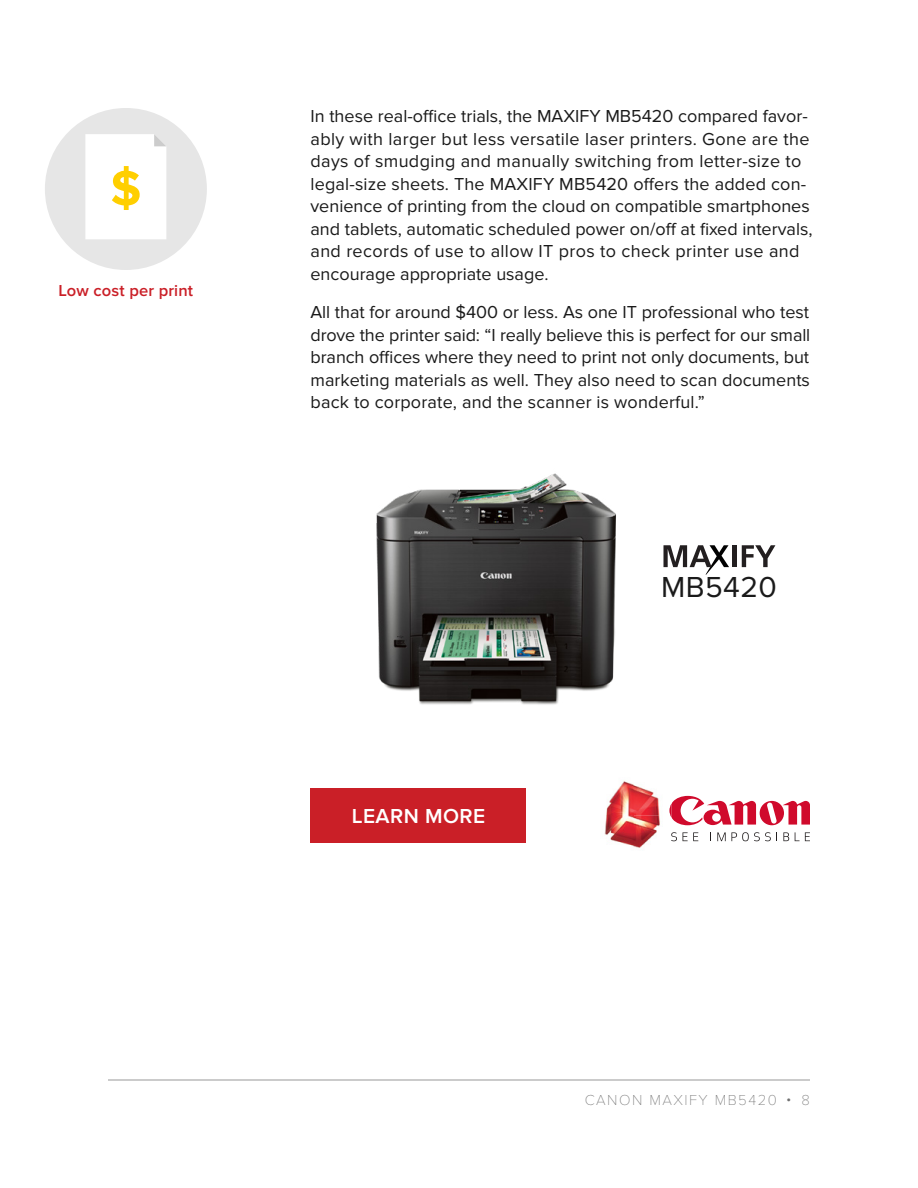
<style>
.page{position:relative;width:918px;height:1188px;background:#fff}
.page>*{position:absolute;margin:0;border:0;box-sizing:border-box;transform-origin:0 0}
.t1{font:700 50.7px "Proxima Nova";color:#ffcf00}
.text_before___125{font:30px "Proxima Nova";letter-spacing:.015em;color:#1a1a1a}
.text_before___125-2{font:600 21px "Proxima Nova";letter-spacing:.02em;color:#fff}
.text_before___15{font:18px/22.5px "Proxima Nova";letter-spacing:.01em;color:#1a1a1a}
.icon_details{font:600 16.5px "Proxima Nova";letter-spacing:.01em;color:#ca1f27}
.text_before___125-3{font:100 15px "Proxima Nova T";letter-spacing:.1em;color:#707070}
</style>
<div class="page">
<hr style="left:108px;top:1080px;width:702px;height:1px;background:#999">
<img style="left:376px;top:473px;width:240px;height:232px">
<svg style="left:742px;top:545px;width:33px;height:22px"></svg>
<div style="left:732px;top:545px;width:5px;height:22px;background:#231f20"></div>
<svg style="left:663px;top:545px;width:66px;height:30px"></svg>
<img style="left:604px;top:781px;width:66px;height:67px">
<svg style="left:670px;top:796px;width:140px;height:29px"></svg>
<svg style="left:671px;top:832px;width:6px;height:9px"></svg>
<svg style="left:683px;top:832px;width:15px;height:9px"></svg>
<svg style="left:717px;top:832px;width:54px;height:9px"></svg>
<svg style="left:783px;top:832px;width:6px;height:9px"></svg>
<svg style="left:795px;top:832px;width:15px;height:9px"></svg>
<div style="left:45px;top:108px;width:162px;height:162px;background:#e6e6e6;border-radius:50%"></div>
<div style="left:85px;top:134px;width:81px;height:105px;background:#fff"></div>
<div style="left:310px;top:788px;width:216px;height:54px;background:#ca1f27"></div>
<h1 class="t1" style="left:110px;top:159px;width:33px">$</h1>
<p class="icon_details" style="left:59px;top:281px;width:136px">Low cost per print</p>
<p class="text_before___15" style="left:310px;top:105px;width:504px">In these real-office trials, the MAXIFY MB5420 compared favor&shy;ably with larger but less versatile laser printers. Gone are the days of smudging and manually switching from letter-size to legal-size sheets. The MAXIFY MB5420 offers the added con&shy;venience of printing from the cloud on compatible smartphones and tablets, automatic scheduled power on/off at fixed intervals, and records of use to allow IT pros to check printer use and encourage appropriate usage.</p>
<p class="text_before___15" style="left:310px;top:301px;width:501px;text-align:justify">All that for around $400 or less. As one IT professional who test drove the printer said: “I really believe this is perfect for our small branch offices where they need to print not only documents, but marketing materials as well. They also need to scan documents back to corporate, and the scanner is wonderful.”</p>
<p class="text_before___125-2" style="left:352px;top:804px;width:135px">LEARN MORE</p>
<p class="text_before___125" style="left:661px;top:570px;width:117px">MB5420</p>
<p class="text_before___125-3" style="left:585px;top:1092px;width:194px">CANON MAXIFY MB5420</p>
<p class="text_before___125-3" style="left:786px;top:1092px;width:25px">• 8</p>
</div>
